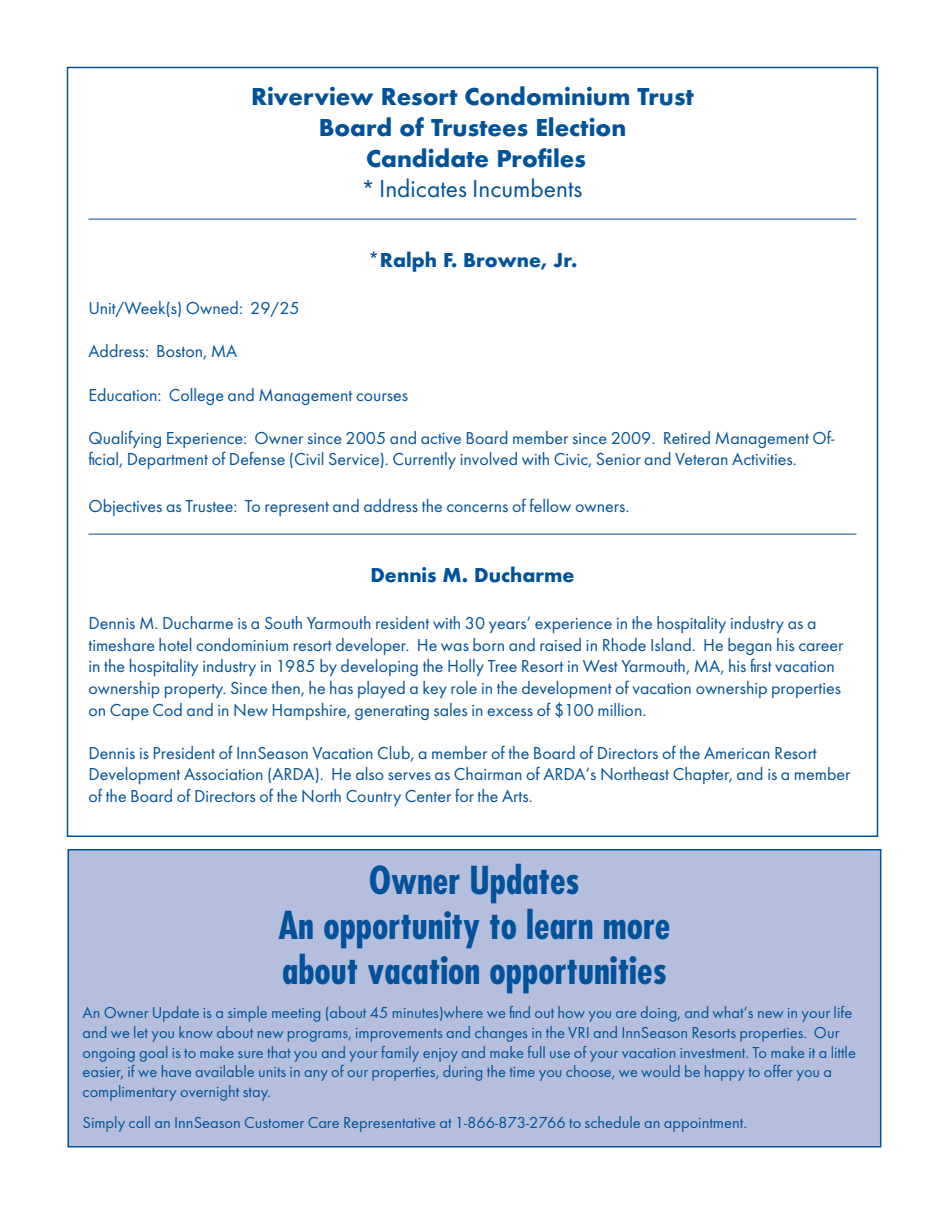
<style>
.page{position:relative;width:945px;height:1215px;background:#fff}
.page>*{position:absolute;margin:0;border:0;box-sizing:border-box;transform-origin:0 0}
.t1{font:700 condensed 37.5px/45px "Futura";color:#01529a;text-align:center}
.t2{font:25.5px/30.6px "Futura Bld";color:#01529a;text-align:center}
.t3{font:25.5px "Futura";color:#01529a}
.t4{font:21px "Futura Bld";color:#01529a}
.t5{font:18px/21.6px "Futura";color:#01529a}
.t6{font:16.5px/19.8px "Futura";color:#01529a}
</style>
<div class="page">
<hr style="left:88px;top:219px;width:768px;height:1px;background:#01529a">
<hr style="left:88px;top:534px;width:768px;height:1px;background:#01529a">
<div style="left:68px;top:850px;width:813px;height:297px;background:#b5bfdd"></div>
<div style="left:68px;top:849px;width:813px;height:299px;border:2px solid #01529a"></div>
<h2 class="t2" style="left:251px;top:84px;width:444px">Riverview Resort Condominium Trust<br>Board of Trustees Election<br>Candidate Profiles</h2>
<h2 class="t3" style="left:363px;top:172px;width:221px">* Indicates Incumbents</h2>
<p class="t4" style="left:367px;top:246px;width:212px">*Ralph F. Browne, Jr.</p>
<p class="t5" style="left:88px;top:299px;width:213px">Unit/Week(s) Owned: 29/25</p>
<p class="t5" style="left:88px;top:342px;width:150px">Address: Boston, MA</p>
<p class="t5" style="left:88px;top:385px;width:321px">Education: College and Management courses</p>
<p class="t5" style="left:88px;top:429px;width:747px">Qualifying Experience: Owner since 2005 and active Board member since 2009. Retired Management Of&shy;ficial, Department of Defense (Civil Service). Currently involved with Civic, Senior and Veteran Activities.</p>
<p class="t5" style="left:88px;top:497px;width:542px">Objectives as Trustee: To represent and address the concerns of fellow owners.</p>
<p class="t4" style="left:370px;top:561px;width:206px">Dennis M. Ducharme</p>
<p class="t5" style="left:88px;top:614px;width:756px">Dennis M. Ducharme is a South Yarmouth resident with 30 years’ experience in the hospitality industry as a timeshare hotel condominium resort developer. He was born and raised in Rhode Island. He began his career in the hospitality industry in 1985 by developing the Holly Tree Resort in West Yarmouth, MA, his first vacation ownership property. Since then, he has played a key role in the development of vacation ownership properties on Cape Cod and in New Hampshire, generating sales in excess of $100 million.</p>
<p class="t5" style="left:88px;top:744px;width:763px">Dennis is President of InnSeason Vacation Club, a member of the Board of Directors of the American Resort<br>Development Association (ARDA). He also serves as Chairman of ARDA’s Northeast Chapter, and is a member of the Board of Directors of the North Country Center for the Arts.</p>
<h1 class="t1" style="left:278px;top:857px;width:393px">Owner Updates<br>An opportunity to learn more about vacation opportunities</h1>
<p class="t6" style="left:82px;top:1004px;width:775px">An Owner Update is a simple meeting (about 45 minutes)where we find out how you are doing, and what’s new in your life and we let you know about new programs, improvements and changes in the VRI and InnSeason Resorts properties. Our ongoing goal is to make sure that you and your family enjoy and make full use of your vacation investment. To make it a little easier, if we have available units in any of our properties, during the time you choose, we would be happy to offer you a complimentary overnight stay.</p>
<p class="t6" style="left:82px;top:1114px;width:666px">Simply call an InnSeason Customer Care Representative at 1-866-873-2766 to schedule an appointment.</p>
</div>
